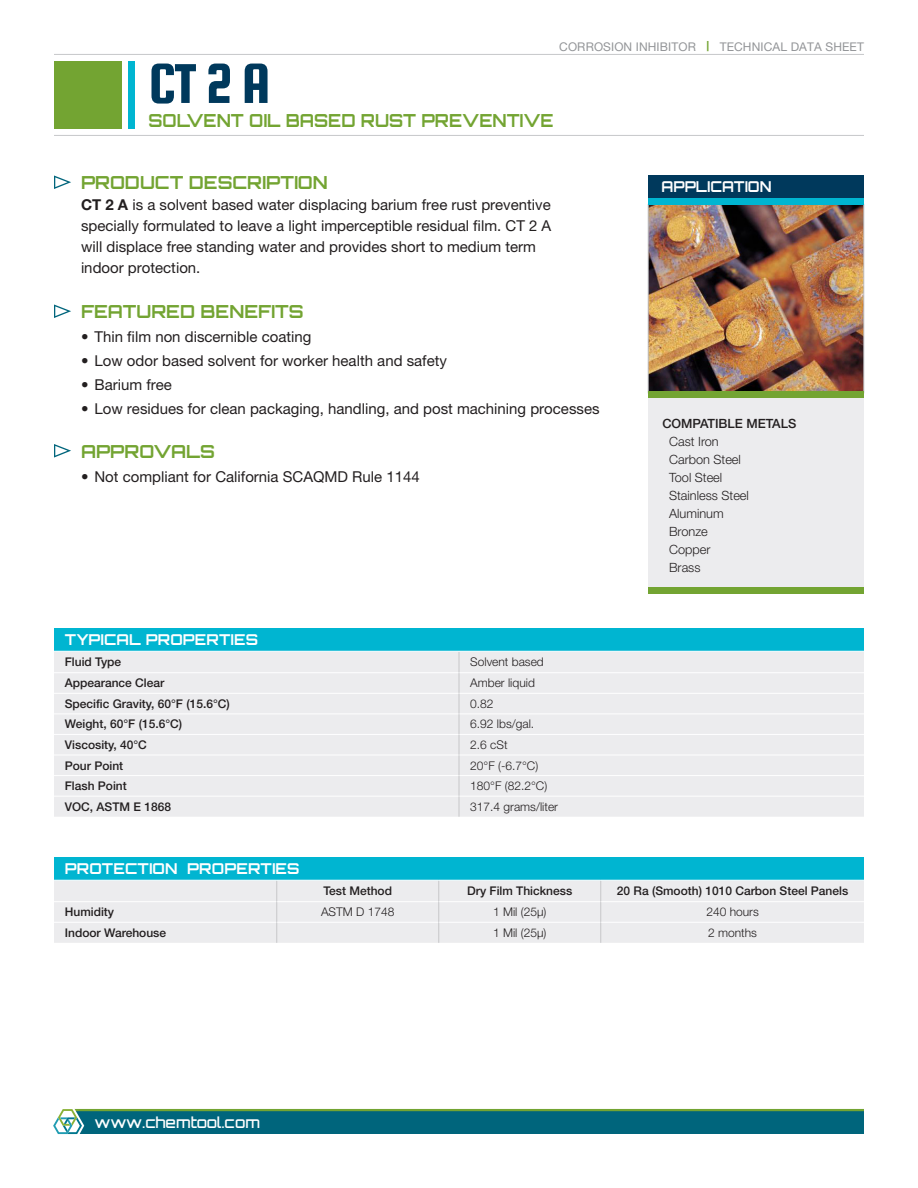
<style>
.page{position:relative;width:918px;height:1188px;background:#fff}
.page>*{position:absolute;margin:0;border:0;box-sizing:border-box;transform-origin:0 0}
.t1{font:60px "Squada One";color:#00395c}
._03_-_subhead{font:700 18px "Orbitron";color:#73a432}
._03_-_subhead-2{font:700 18px "Orbitron";color:#73a432;scale:.95 1}
._04_-_Body_Copy_10_1{font:15px "Helvetica Neue LT Pro";color:#231f20}
._06_-_Benefits_Bulle{font:15px "Helvetica Neue LT Pro";color:#231f20}
._2016_Chart_Head{font:700 15px "Orbitron";letter-spacing:.01em;color:#fff}
.t2{font:500 15px "Orbitron";color:#fff}
._03_-_subhead-3{font:700 15px "Orbitron";color:#fff;scale:.95 1}
.Bucket_Body{font:300 12.75px "Helvetica Neue LT Pro";color:#231f20}
.Bucket_Head{font:500 12.75px "Helvetica Neue LT Pro";color:#231f20}
.New_Chart_Bold_LEFT{font:500 12px "Helvetica Neue LT Pro";color:#231f20}
.New_Chart_Regular_RI{font:300 12px "Helvetica Neue LT Pro";color:#231f20}
.New_Chart_Bold_CENTE{font:500 12px "Helvetica Neue LT Pro";color:#231f20}
.t3{font:12px "Helvetica Neue LT Pro";letter-spacing:.01em;color:#939598}
.s1{font-weight:700;font-size:10.2px;color:#73a432}
.s2{font-weight:700}
</style>
<div class="page">
<div style="left:128px;top:61px;width:6px;height:67px;background:#00b5d1"></div>
<div style="left:54px;top:61px;width:68px;height:67px;background:#73a432"></div>
<hr style="left:54px;top:54px;width:810px;height:1px;background:#c7c8ca">
<hr style="left:54px;top:135px;width:810px;height:1px;background:#c7c8ca">
<div style="left:648px;top:365px;width:216px;height:229px;background:#ececee"></div>
<div style="left:648px;top:176px;width:216px;height:22px;background:#00395c"></div>
<img style="left:650px;top:206px;width:212px;height:185px">
<div style="left:648px;top:204px;width:216px;height:189px;border:1px solid #bcbdc0"></div>
<div style="left:648px;top:198px;width:216px;height:7px;background:#00b5d1"></div>
<div style="left:648px;top:392px;width:216px;height:6px;background:#73a432"></div>
<div style="left:648px;top:587px;width:216px;height:7px;background:#73a432"></div>
<svg style="left:54px;top:176px;width:17px;height:13px"></svg>
<svg style="left:54px;top:305px;width:17px;height:13px"></svg>
<svg style="left:54px;top:444px;width:17px;height:14px"></svg>
<div style="left:54px;top:628px;width:810px;height:23px;background:#00b5d1"></div>
<div style="left:54px;top:652px;width:810px;height:165px;background:#ececee"></div>
<svg style="left:459px;top:652px;width:1px;height:165px"></svg>
<hr style="left:54px;top:672px;width:405px;height:1px;background:#fff">
<hr style="left:459px;top:672px;width:405px;height:1px;background:#fff">
<hr style="left:54px;top:693px;width:405px;height:1px;background:#fff">
<hr style="left:459px;top:693px;width:405px;height:1px;background:#fff">
<hr style="left:54px;top:713px;width:405px;height:1px;background:#fff">
<hr style="left:459px;top:713px;width:405px;height:1px;background:#fff">
<hr style="left:54px;top:734px;width:405px;height:1px;background:#fff">
<hr style="left:459px;top:734px;width:405px;height:1px;background:#fff">
<hr style="left:54px;top:755px;width:405px;height:1px;background:#fff">
<hr style="left:459px;top:755px;width:405px;height:1px;background:#fff">
<hr style="left:54px;top:775px;width:405px;height:1px;background:#fff">
<hr style="left:459px;top:775px;width:405px;height:1px;background:#fff">
<hr style="left:54px;top:796px;width:405px;height:1px;background:#fff">
<hr style="left:459px;top:796px;width:405px;height:1px;background:#fff">
<div style="left:54px;top:857px;width:810px;height:23px;background:#00b5d1"></div>
<div style="left:54px;top:881px;width:810px;height:62px;background:#ececee"></div>
<svg style="left:276px;top:881px;width:1px;height:62px"></svg>
<svg style="left:438px;top:881px;width:1px;height:62px"></svg>
<svg style="left:600px;top:881px;width:1px;height:62px"></svg>
<hr style="left:54px;top:901px;width:222px;height:1px;background:#fff">
<hr style="left:277px;top:901px;width:161px;height:1px;background:#fff">
<hr style="left:439px;top:901px;width:161px;height:1px;background:#fff">
<hr style="left:601px;top:901px;width:263px;height:1px;background:#fff">
<hr style="left:54px;top:922px;width:222px;height:1px;background:#fff">
<hr style="left:277px;top:922px;width:161px;height:1px;background:#fff">
<hr style="left:439px;top:922px;width:161px;height:1px;background:#fff">
<hr style="left:601px;top:922px;width:263px;height:1px;background:#fff">
<div style="left:54px;top:1111px;width:810px;height:23px;background:#00657c"></div>
<hr style="left:54px;top:1109px;width:810px;height:2px;background:#73a432">
<svg style="left:53px;top:1108px;width:31px;height:26px"></svg>
<p class="t3" style="left:559px;top:39px;width:306px">CORROSION INHIBITOR <span class="s1">|</span> TECHNICAL DATA SHEET</p>
<p class="t1" style="left:148px;top:51px;width:124px">CT 2 A</p>
<p class="_03_-_subhead-2" style="left:148px;top:110px;width:428px">SOLVENT OIL BASED RUST PREVENTIVE</p>
<p class="_03_-_subhead" style="left:81px;top:172px;width:248px">PRODUCT DESCRIPTION</p>
<p class="_03_-_subhead-3" style="left:662px;top:178px;width:117px">APPLICATION</p>
<p class="_04_-_Body_Copy_10_1" style="left:81px;top:196px;width:471px"><span class="s2">CT 2 A</span> is a solvent based water displacing barium free rust preventive</p>
<p class="_04_-_Body_Copy_10_1" style="left:81px;top:217px;width:472px">specially formulated to leave a light imperceptible residual film. CT 2 A</p>
<p class="_04_-_Body_Copy_10_1" style="left:81px;top:238px;width:457px">will displace free standing water and provides short to medium term</p>
<p class="_04_-_Body_Copy_10_1" style="left:81px;top:259px;width:121px">indoor protection.</p>
<p class="_03_-_subhead" style="left:81px;top:301px;width:224px">FEATURED BENEFITS</p>
<p class="_06_-_Benefits_Bulle" style="left:81px;top:328px;width:232px">• Thin film non discernible coating</p>
<p class="_06_-_Benefits_Bulle" style="left:81px;top:352px;width:368px">• Low odor based solvent for worker health and safety</p>
<p class="_06_-_Benefits_Bulle" style="left:81px;top:376px;width:93px">• Barium free</p>
<p class="_06_-_Benefits_Bulle" style="left:81px;top:400px;width:520px">• Low residues for clean packaging, handling, and post machining processes</p>
<p class="_03_-_subhead" style="left:81px;top:440px;width:136px">APPROVALS</p>
<p class="_06_-_Benefits_Bulle" style="left:81px;top:467px;width:340px">• Not compliant for California SCAQMD Rule 1144</p>
<p class="Bucket_Head" style="left:662px;top:415px;width:135px">COMPATIBLE METALS</p>
<p class="Bucket_Body" style="left:669px;top:433px;width:51px">Cast Iron</p>
<p class="Bucket_Body" style="left:669px;top:451px;width:73px">Carbon Steel</p>
<p class="Bucket_Body" style="left:669px;top:469px;width:55px">Tool Steel</p>
<p class="Bucket_Body" style="left:669px;top:487px;width:81px">Stainless Steel</p>
<p class="Bucket_Body" style="left:669px;top:505px;width:56px">Aluminum</p>
<p class="Bucket_Body" style="left:669px;top:523px;width:40px">Bronze</p>
<p class="Bucket_Body" style="left:669px;top:541px;width:43px">Copper</p>
<p class="Bucket_Body" style="left:669px;top:559px;width:33px">Brass</p>
<p class="_2016_Chart_Head" style="left:65px;top:631px;width:195px">TYPICAL PROPERTIES</p>
<p class="New_Chart_Bold_LEFT" style="left:65px;top:654px;width:58px">Fluid Type</p>
<p class="New_Chart_Regular_RI" style="left:470px;top:654px;width:75px">Solvent based</p>
<p class="New_Chart_Bold_LEFT" style="left:65px;top:676px;width:101px">Appearance Clear</p>
<p class="New_Chart_Regular_RI" style="left:470px;top:676px;width:66px">Amber liquid</p>
<p class="New_Chart_Bold_LEFT" style="left:65px;top:696px;width:167px">Specific Gravity, 60°F (15.6°C)</p>
<p class="New_Chart_Regular_RI" style="left:470px;top:696px;width:25px">0.82</p>
<p class="New_Chart_Bold_LEFT" style="left:65px;top:717px;width:119px">Weight, 60°F (15.6°C)</p>
<p class="New_Chart_Regular_RI" style="left:470px;top:717px;width:66px">6.92 lbs/gal.</p>
<p class="New_Chart_Bold_LEFT" style="left:65px;top:738px;width:84px">Viscosity, 40°C</p>
<p class="New_Chart_Regular_RI" style="left:470px;top:737px;width:39px">2.6 cSt</p>
<p class="New_Chart_Bold_LEFT" style="left:65px;top:758px;width:60px">Pour Point</p>
<p class="New_Chart_Regular_RI" style="left:470px;top:758px;width:70px">20°F (-6.7°C)</p>
<p class="New_Chart_Bold_LEFT" style="left:65px;top:779px;width:64px">Flash Point</p>
<p class="New_Chart_Regular_RI" style="left:470px;top:779px;width:78px">180°F (82.2°C)</p>
<p class="New_Chart_Bold_LEFT" style="left:65px;top:799px;width:108px">VOC, ASTM E 1868</p>
<p class="New_Chart_Regular_RI" style="left:470px;top:799px;width:89px">317.4 grams/liter</p>
<p class="_2016_Chart_Head" style="left:65px;top:860px;width:236px">PROTECTION PROPERTIES</p>
<p class="New_Chart_Bold_CENTE" style="left:323px;top:883px;width:70px">Test Method</p>
<p class="New_Chart_Bold_CENTE" style="left:467px;top:883px;width:107px">Dry Film Thickness</p>
<p class="New_Chart_Bold_CENTE" style="left:617px;top:883px;width:233px">20 Ra (Smooth) 1010 Carbon Steel Panels</p>
<p class="New_Chart_Bold_LEFT" style="left:65px;top:905px;width:51px">Humidity</p>
<p class="New_Chart_Regular_RI" style="left:321px;top:905px;width:75px">ASTM D 1748</p>
<p class="New_Chart_Regular_RI" style="left:493px;top:905px;width:55px">1 Mil (25µ)</p>
<p class="New_Chart_Regular_RI" style="left:706px;top:905px;width:54px">240 hours</p>
<p class="New_Chart_Bold_LEFT" style="left:65px;top:925px;width:103px">Indoor Warehouse</p>
<p class="New_Chart_Regular_RI" style="left:493px;top:925px;width:55px">1 Mil (25µ)</p>
<p class="New_Chart_Regular_RI" style="left:708px;top:925px;width:50px">2 months</p>
<p class="t2" style="left:94px;top:1113px;width:167px">www.chemtool.com</p>
</div>
